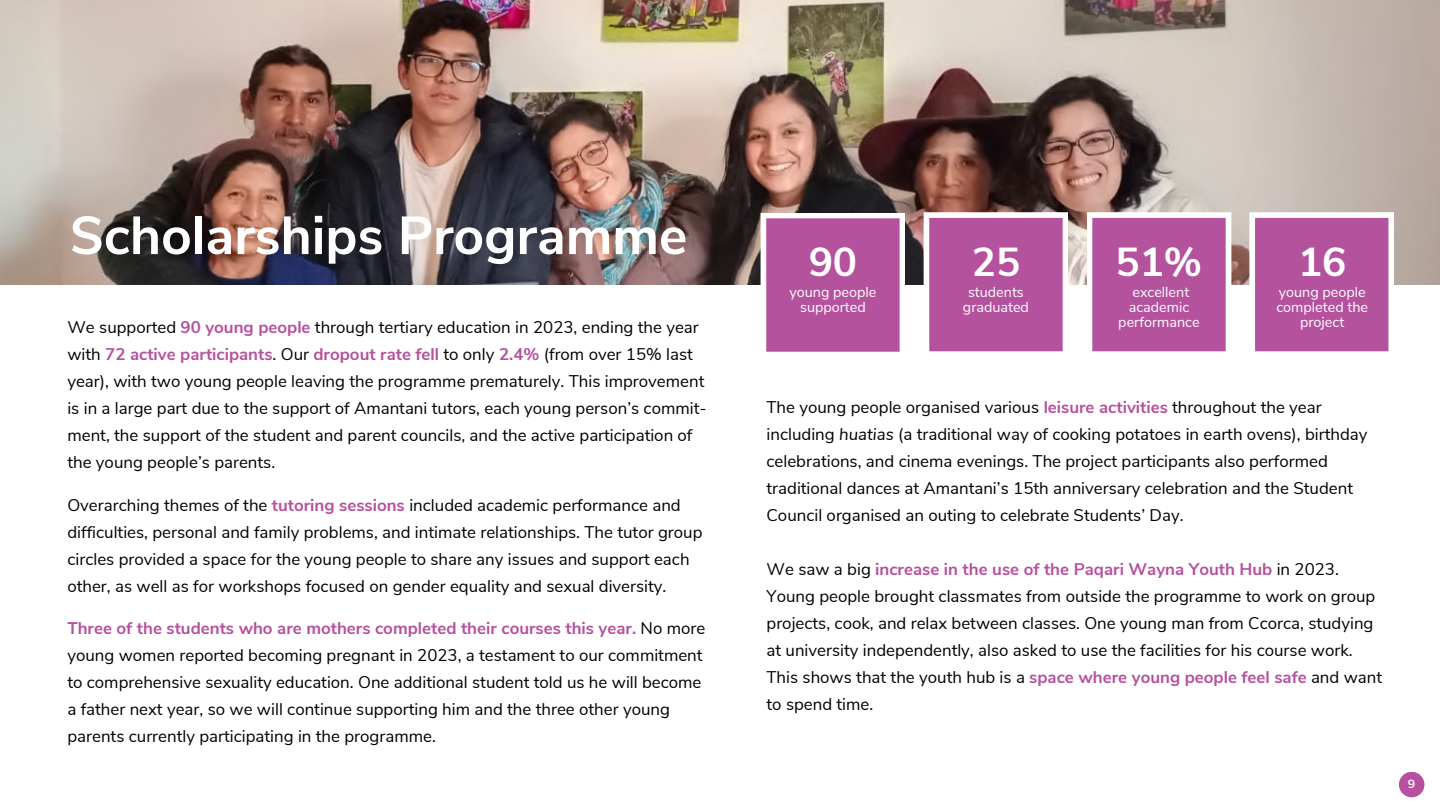
<style>
.page{position:relative;width:1440px;height:810px;background:#fff}
.page>*{position:absolute;margin:0;border:0;box-sizing:border-box;transform-origin:0 0}
.t1{font:700 53.4px "Nunito Sans";color:#fff}
.t2{font:700 40.4px "Nunito Sans";color:#fff}
.t3{font:16.9px/27px "Nunito Sans";color:#000}
.t4{font:14.4px/15.3px "Nunito Sans";color:#fff;text-align:center}
.t5{font:12px "Montserrat";color:#fff}
.s1{font-weight:700;color:#b5519e}
.s2{font-weight:700;color:#b5529e}
.s3{font-style:italic}
</style>
<div class="page">
<img style="left:0;top:0;width:1440px;height:284px">
<svg style="left:1249px;top:212px;width:145px;height:140px;background:#bf6aab"></svg>
<svg style="left:924px;top:212px;width:144px;height:140px;background:#bd66a9"></svg>
<svg style="left:1087px;top:212px;width:144px;height:140px;background:#bd66a9"></svg>
<svg style="left:761px;top:213px;width:144px;height:139px;background:#bd65a8"></svg>
<div style="left:1399px;top:772px;width:25px;height:25px;background:#b5519e;border-radius:50%"></div>
<p class="t1" style="left:70px;top:200px;width:619px">Scholarships Programme</p>
<h3 class="t3" style="left:67px;top:314px;width:641px">We supported <span class="s1">90 young people</span> through tertiary education in 2023, ending the year with <span class="s2">72 active participants</span>. Our <span class="s1">dropout rate fell</span> to only <span class="s1">2.4%</span> (from over 15% last year), with two young people leaving the programme prematurely. This improvement is in a large part due to the support of Amantani tutors, each young person’s commit&shy;ment, the support of the student and parent councils, and the active participation of the young people’s parents.</h3>
<h3 class="t3" style="left:67px;top:491px;width:637px">Overarching themes of the <span class="s1">tutoring sessions</span> included academic performance and difficulties, personal and family problems, and intimate relationships. The tutor group circles provided a space for the young people to share any issues and support each other, as well as for workshops focused on gender equality and sexual diversity.</h3>
<h3 class="t3" style="left:67px;top:615px;width:639px"><span class="s1">Three of the students who are mothers completed their courses this year.</span> No more young women reported becoming pregnant in 2023, a testament to our commitment to comprehensive sexuality education. One additional student told us he will become a father next year, so we will continue supporting him and the three other young parents currently participating in the programme.</h3>
<h2 class="t2" style="left:809px;top:235px;width:50px">90</h2>
<p class="t2" style="left:972px;top:235px;width:50px">25</p>
<p class="t2" style="left:1115px;top:235px;width:88px">51%</p>
<p class="t2" style="left:1298px;top:235px;width:50px">16</p>
<p class="t4" style="left:789px;top:284px;width:89px">young people supported</p>
<h1 class="t4" style="left:968px;top:284px;width:57px">students</h1>
<p class="t4" style="left:963px;top:300px;width:68px">graduated</p>
<p class="t4" style="left:1132px;top:284px;width:58px">excellent</p>
<p class="t4" style="left:1118px;top:300px;width:83px">academic performance</p>
<p class="t4" style="left:1276px;top:284px;width:93px">young people completed the project</p>
<h3 class="t3" style="left:767px;top:394px;width:603px">The young people organised various <span class="s1">leisure activities</span> throughout the year including <span class="s3">huatias</span> (a traditional way of cooking potatoes in earth ovens), birthday celebrations, and cinema evenings. The project participants also performed traditional dances at Amantani’s 15th anniversary celebration and the Student Council organised an outing to celebrate Students’ Day.</h3>
<h3 class="t3" style="left:767px;top:556px;width:617px">We saw a big <span class="s1">increase in the use of the Paqari Wayna Youth Hub</span> in 2023.<br>Young people brought classmates from outside the programme to work on group projects, cook, and relax between classes. One young man from Ccorca, studying at university independently, also asked to use the facilities for his course work.<br>This shows that the youth hub is a <span class="s1">space where young people feel safe</span> and want to spend time.</h3>
<p class="t5" style="left:1408px;top:776px;width:9px">9</p>
</div>
